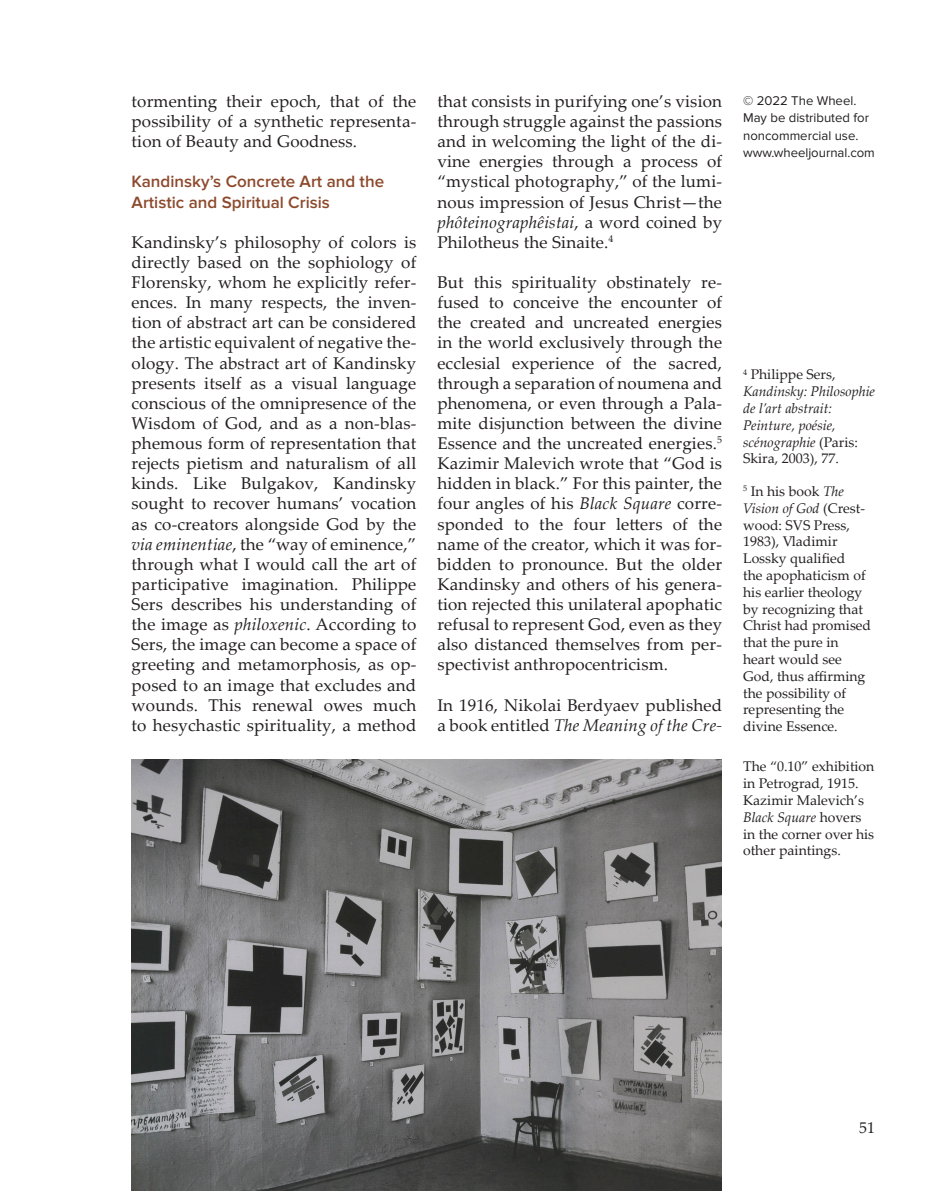
<style>
.page{position:relative;width:945px;height:1197px;background:#fff}
.page>*{position:absolute;margin:0;border:0;box-sizing:border-box;transform-origin:0 0}
.t1{font:16.97px/20.1px "Palatino Linotype";letter-spacing:.01em;color:#231f20;text-align:justify}
.Article_Subheading{font:600 16.97px/20.1px "Proxima Nova";color:#8c492c}
.t2{font:15.75px "Palatino Linotype";color:#231f20}
.Footnote_Text{font:14px/16.8px "Palatino Linotype";color:#231f20}
.Image_Caption{font:14px/16.8px "Palatino Linotype";color:#231f20}
.Footnote_Text-2{font:italic 14px/16.8px "Palatino Linotype";color:#231f20}
.Article_Copyright_Li{font:13.12px "Proxima Nova";color:#231f20}
.s1{font-style:italic}
.s2{font-style:normal}
</style>
<div class="page">
<img style="left:131px;top:760px;width:591px;height:430px">
<p class="t1" style="left:132px;top:90px;width:286px">tormenting their epoch, that of the possibility of a synthetic representa&shy;tion of Beauty and Goodness.</p>
<p class="Article_Subheading" style="left:132px;top:172px;width:254px">Kandinsky’s Concrete Art and the<br>Artistic and Spiritual Crisis</p>
<p class="t1" style="left:132px;top:231px;width:286px">Kandinsky’s philosophy of colors is directly based on the sophiology of Florensky, whom he explicitly refer&shy;ences. In many respects, the inven&shy;tion of abstract art can be considered the artistic equivalent of negative the&shy;ology. The abstract art of Kandinsky presents itself as a visual language conscious of the omnipresence of the Wisdom of God, and as a non-blas&shy;phemous form of representation that rejects pietism and naturalism of all kinds. Like Bulgakov, Kandinsky sought to recover humans’ vocation as co-creators alongside God by the <span class="s1">via eminentiae</span>, the “way of eminence,” through what I would call the art of participative imagination. Philippe Sers describes his understanding of the image as <span class="s1">philoxenic</span>. According to Sers, the image can become a space of greeting and metamorphosis, as op&shy;posed to an image that excludes and wounds. This renewal owes much to hesychastic spirituality, a method</p>
<p class="t1" style="left:437px;top:90px;width:286px">that consists in purifying one’s vision through struggle against the passions and in welcoming the light of the di&shy;vine energies through a process of “mystical photography,” of the lumi&shy;nous impression of Jesus Christ—the <span class="s1">phôteinographêistai</span>, a word coined by Philotheus the Sinaite.<sup>4</sup></p>
<p class="t1" style="left:437px;top:272px;width:286px">But this spirituality obstinately re&shy;fused to conceive the encounter of the created and uncreated energies in the world exclusively through the ecclesial experience of the sacred, through a separation of noumena and phenomena, or even through a Pala&shy;mite disjunction between the divine Essence and the uncreated energies.<sup>5<br></sup>Kazimir Malevich wrote that “God is hidden in black.” For this painter, the four angles of his <span class="s1">Black Square</span> corre&shy;sponded to the four letters of the name of the creator, which it was for&shy;bidden to pronounce. But the older Kandinsky and others of his genera&shy;tion rejected this unilateral apophatic refusal to represent God, even as they also distanced themselves from per&shy;spectivist anthropocentricism.</p>
<p class="t1" style="left:437px;top:694px;width:286px">In 1916, Nikolai Berdyaev published a book entitled <span class="s1">The Meaning of the Cre-</span></p>
<p class="Article_Copyright_Li" style="left:743px;top:93px;width:115px">© 2022 The Wheel.</p>
<p class="Article_Copyright_Li" style="left:743px;top:110px;width:127px">May be distributed for</p>
<p class="Article_Copyright_Li" style="left:743px;top:128px;width:117px">noncommercial use.</p>
<p class="Article_Copyright_Li" style="left:743px;top:146px;width:133px">www.wheeljournal.com</p>
<p class="Footnote_Text-2" style="left:743px;top:366px;width:133px"><sup>4</sup> <span class="s2">Philippe Sers,<br></span>Kandinsky: Philosophie de l’art abstrait:<br>Peinture, poésie, scénographie <span class="s2">(Paris:<br>Skira, 2003), 77.</span></p>
<p class="Footnote_Text" style="left:743px;top:482px;width:130px"><sup>5</sup> In his book <span class="s1">The<br>Vision of God</span> (Crest&shy;wood: SVS Press,<br>1983), Vladimir<br>Lossky qualified<br>the apophaticism of his earlier theology by recognizing that<br>Christ had promised that the pure in heart would see<br>God, thus affirming the possibility of representing the divine Essence.</p>
<p class="Image_Caption" style="left:743px;top:758px;width:133px">The “0.10” exhibition in Petrograd, 1915.<br>Kazimir Malevich’s<br><span class="s1">Black Square</span> hovers in the corner over his other paintings.</p>
<p class="t2" style="left:859px;top:1117px;width:17px">51</p>
</div>
